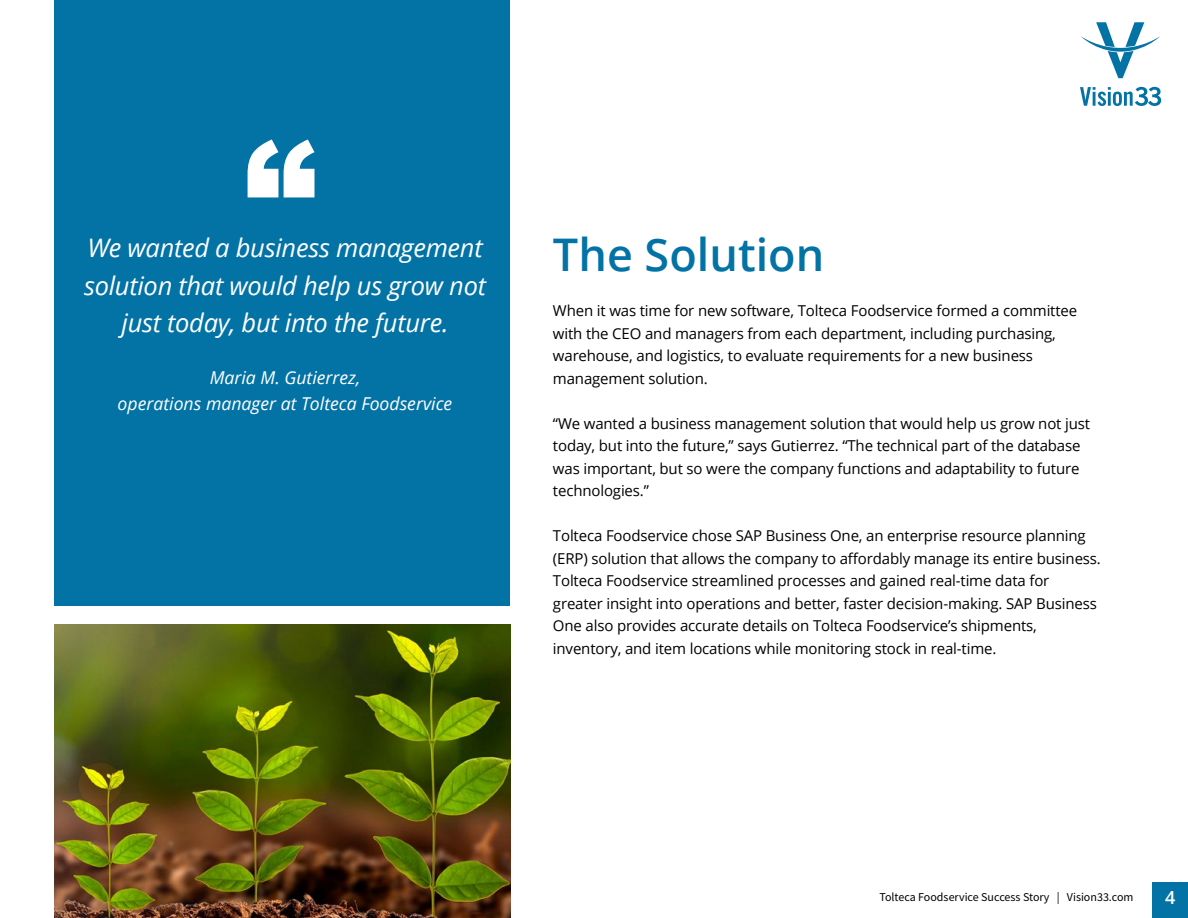
<style>
.page{position:relative;width:1188px;height:918px;background:#fff}
.page>*{position:absolute;margin:0;border:0;box-sizing:border-box;transform-origin:0 0}
.t1{font:900 145.5px "Arial";color:#fff}
.t2{font:600 45px "Open Sans";color:#0373a6}
.t3{font:italic 25.5px/37.5px "Open Sans";letter-spacing:-.01em;color:#fff;text-align:center}
.t4{font:600 18px "Open Sans";color:#fff}
.t5{font:italic 17.7px/25.8px "Open Sans";color:#fff;text-align:center}
.t6{font:15px/22.5px "Open Sans";letter-spacing:-.01em;color:#000}
.t7{font:12px "Source Sans Pro";color:#000}
</style>
<div class="page">
<div style="left:1152px;top:882px;width:36px;height:36px;background:#0373a6"></div>
<svg style="left:1081px;top:22px;width:79px;height:56px"></svg>
<svg style="left:1080px;top:87px;width:81px;height:19px"></svg>
<img style="left:54px;top:624px;width:456px;height:294px">
<div style="left:54px;top:0;width:456px;height:606px;background:#0373a6"></div>
<h1 class="t1" style="left:244px;top:88px;width:74px">“</h1>
<h3 class="t3" style="left:84px;top:229px;width:404px">We wanted a business management solution that would help us grow not just today, but into the future.</h3>
<p class="t5" style="left:118px;top:364px;width:336px">Maria M. Gutierrez,<br>operations manager at Tolteca Foodservice</p>
<h2 class="t2" style="left:553px;top:224px;width:273px">The Solution</h2>
<p class="t6" style="left:553px;top:299px;width:526px">When it was time for new software, Tolteca Foodservice formed a committee with the CEO and managers from each department, including purchasing, warehouse, and logistics, to evaluate requirements for a new business management solution.</p>
<p class="t6" style="left:553px;top:412px;width:539px">“We wanted a business management solution that would help us grow not just today, but into the future,” says Gutierrez. “The technical part of the database was important, but so were the company functions and adaptability to future technologies.”</p>
<p class="t6" style="left:553px;top:524px;width:550px">Tolteca Foodservice chose SAP Business One, an enterprise resource planning (ERP) solution that allows the company to affordably manage its entire business.<br>Tolteca Foodservice streamlined processes and gained real-time data for greater insight into operations and better, faster decision-making. SAP Business One also provides accurate details on Tolteca Foodservice’s shipments, inventory, and item locations while monitoring stock in real-time.</p>
<p class="t7" style="left:879px;top:889px;width:256px">Tolteca Foodservice Success Story | Vision33.com</p>
<p class="t4" style="left:1165px;top:885px;width:12px">4</p>
</div>
